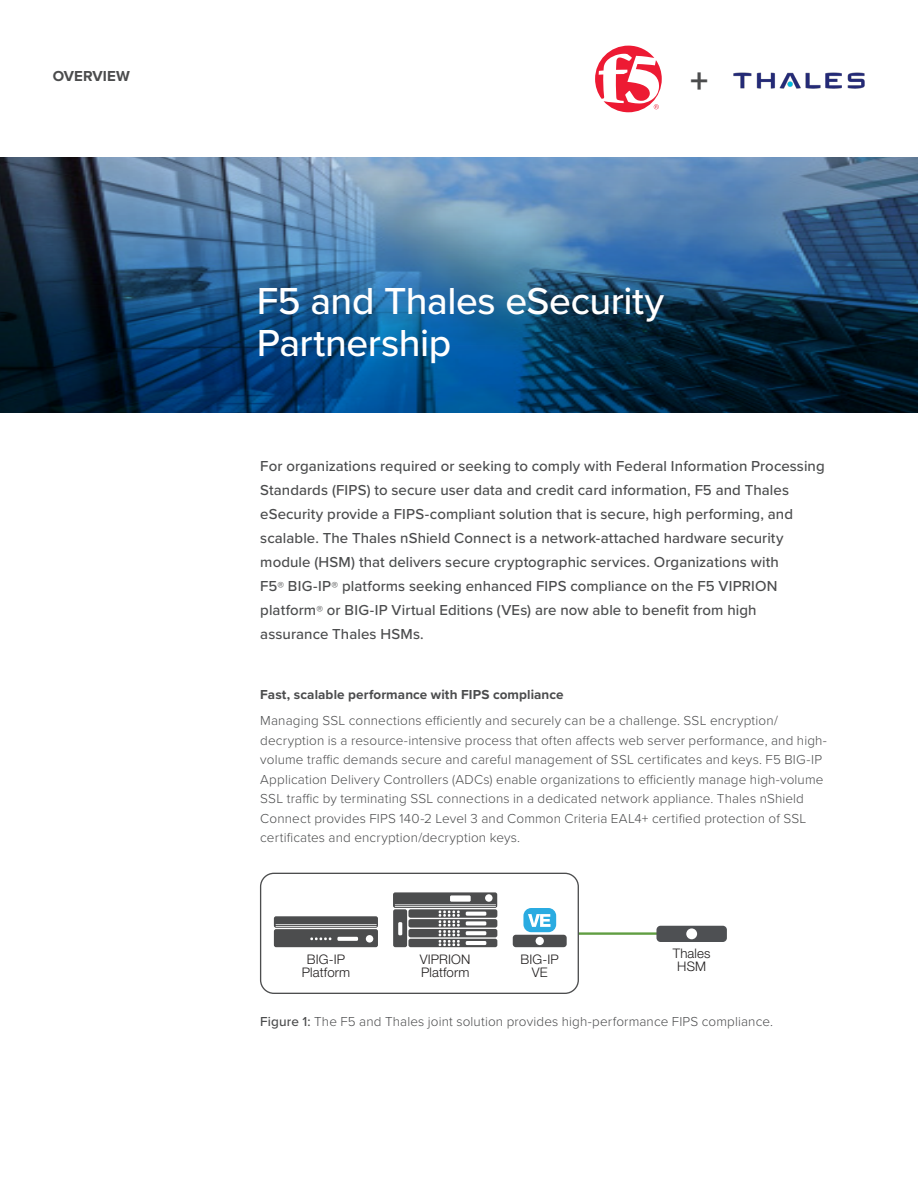
<style>
.page{position:relative;width:918px;height:1188px;background:#fff}
.page>*{position:absolute;margin:0;border:0;box-sizing:border-box;transform-origin:0 0}
.WP-Document_Title{font:500 39px/42px "Proxima Nova";letter-spacing:-.015em;color:#fff}
.KB_Bold_Section_Titl{font:700 36px "Proxima Nova";color:#4b4c4d}
.Intro_Paragraph{font:500 15px/24px "Proxima Nova";letter-spacing:.005em;color:#4b4c4d}
.t1{font:700 15px "Proxima Nova";letter-spacing:.005em;color:#4b4c4d}
.Body{font:300 13.5px/19.5px "Proxima Nova";letter-spacing:.01em;color:#4b4c4d}
.Figure_Body{font:300 13.5px "Proxima Nova";letter-spacing:.01em;color:#4b4c4d}
.Section_Title{font:700 13.5px "Proxima Nova";letter-spacing:.01em;color:#4b4c4d}
.t2{font:300 13.2px/13.2px "Helvetica Neue LT Std";letter-spacing:.01em;color:#211e1e;text-align:center}
.s1{font-weight:300;font-size:13.5px}
.s2{font-weight:500}
</style>
<div class="page">
<img style="left:733px;top:72px;width:132px;height:17px">
<img style="left:0;top:158px;width:918px;height:255px">
<svg style="left:595px;top:46px;width:67px;height:66px"></svg>
<hr style="left:574px;top:932px;width:149px;height:3px;background:#619e42">
<div style="left:261px;top:873px;width:317px;height:120px;background:#fff;border-radius:13px"></div>
<div style="left:260px;top:873px;width:319px;height:121px;border:1px solid #4c4d4e;border-radius:13px"></div>
<svg style="left:393px;top:892px;width:104px;height:55px;background:#7d7e7e"></svg>
<svg style="left:274px;top:916px;width:104px;height:31px;background:#676869"></svg>
<svg style="left:513px;top:935px;width:54px;height:12px"></svg>
<div style="left:523px;top:908px;width:33px;height:24px;background:#2aabe1;border-radius:8px"></div>
<svg style="left:528px;top:914px;width:22px;height:13px"></svg>
<div style="left:656px;top:926px;width:71px;height:16px;background:#4e5053;border-radius:4px"></div>
<div style="left:686px;top:928px;width:11px;height:11px;background:#fff;border-radius:50%"></div>
<p class="t1" style="left:53px;top:65px;width:79px">OVERVIEW</p>
<p class="KB_Bold_Section_Titl" style="left:690px;top:54px;width:20px">+</p>
<p class="WP-Document_Title" style="left:257px;top:279px;width:409px">F5 and Thales eSecurity<br>Partnership</p>
<p class="Intro_Paragraph" style="left:260px;top:453px;width:566px">For organizations required or seeking to comply with Federal Information Processing Standards (FIPS) to secure user data and credit card information, F5 and Thales eSecurity provide a FIPS-compliant solution that is secure, high performing, and scalable. The Thales nShield Connect is a network-attached hardware security module (HSM) that delivers secure cryptographic services. Organizations with<br>F5<span class="s1">®</span> BIG-IP<span class="s1">®</span> platforms seeking enhanced FIPS compliance on the F5 VIPRION platform<span class="s1">®</span> or BIG-IP Virtual Editions (VEs) are now able to benefit from high assurance Thales HSMs.</p>
<p class="Section_Title" style="left:260px;top:684px;width:305px">Fast, scalable performance with FIPS compliance</p>
<p class="Body" style="left:260px;top:710px;width:568px">Managing SSL connections efficiently and securely can be a challenge. SSL encryption/ decryption is a resource-intensive process that often affects web server performance, and high&shy;volume traffic demands secure and careful management of SSL certificates and keys. F5 BIG-IP Application Delivery Controllers (ADCs) enable organizations to efficiently manage high-volume SSL traffic by terminating SSL connections in a dedicated network appliance. Thales nShield Connect provides FIPS 140-2 Level 3 and Common Criteria EAL4+ certified protection of SSL certificates and encryption/decryption keys.</p>
<p class="t2" style="left:302px;top:952px;width:50px">BIG-IP<br>Platform</p>
<p class="t2" style="left:420px;top:952px;width:52px;text-align:left">VIPRION<br>Platform</p>
<p class="t2" style="left:521px;top:952px;width:40px">BIG-IP<br>VE</p>
<p class="t2" style="left:673px;top:946px;width:39px">Thales<br>HSM</p>
<p class="Figure_Body" style="left:260px;top:1011px;width:514px"><span class="s2">Figure 1:</span> The F5 and Thales joint solution provides high-performance FIPS compliance.</p>
</div>
